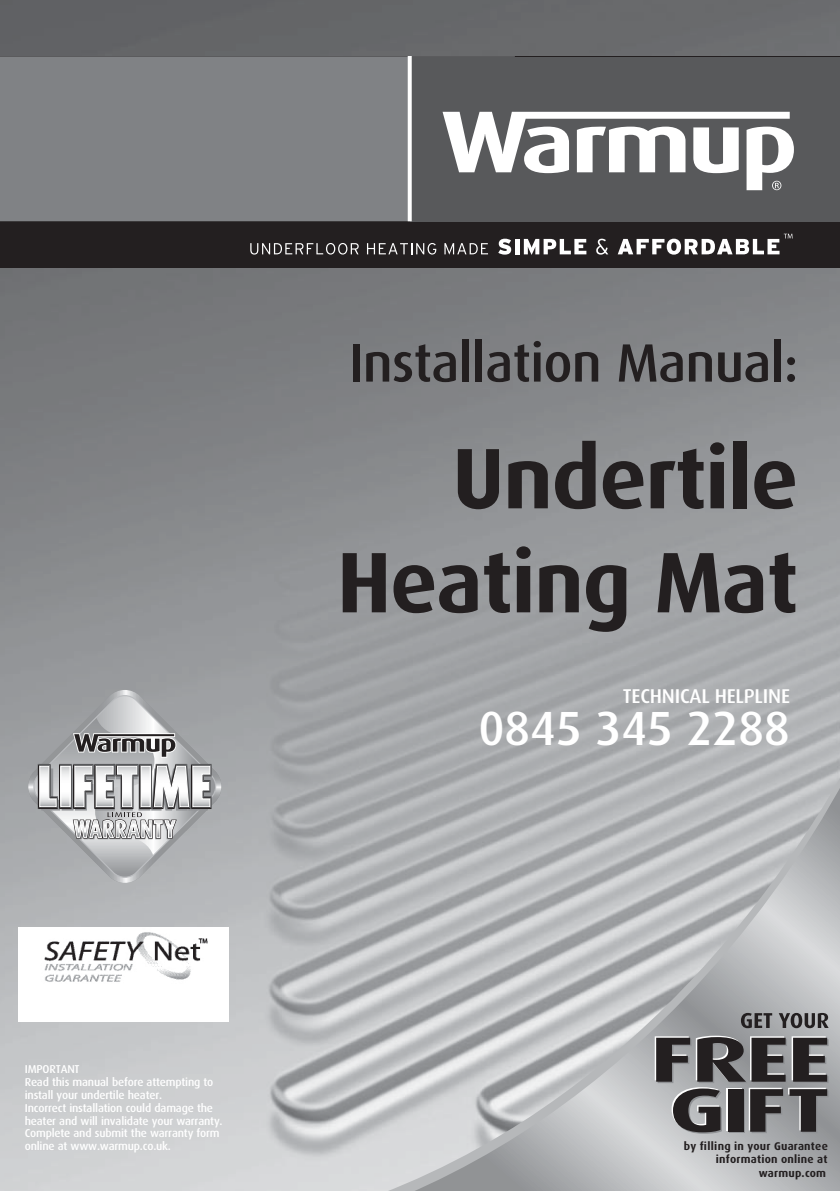
<style>
.page{position:relative;width:840px;height:1191px;background:#fff}
.page>*{position:absolute;margin:0;border:0;box-sizing:border-box;transform-origin:0 0}
.t1{font:700 86px/104px "Dax";letter-spacing:-.015em;color:#231f20;text-align:right}
.t2{font:500 54px "Dax";letter-spacing:-.015em;color:#231f20}
.t3{font:500 48px "Dax";letter-spacing:-.01em;color:#fff}
.t4{font:500 20px "Dax";letter-spacing:-.01em;color:#fff}
.t5{font:500 11.4px/12.8px "Dax";letter-spacing:-.015em;color:#fff}
.t6{font:700 11.2px/13.4px "Dax";letter-spacing:.02em;color:#231f20;text-align:right}
</style>
<div class="page">
<img style="left:0;top:0;width:839px;height:1191px">
<div style="left:0;top:221px;width:839px;height:47px;background:#231f20"></div>
<div style="left:0;top:57px;width:514px;height:164px;background:#808285"></div>
<div style="left:410px;top:57px;width:429px;height:164px;background:#58595b"></div>
<svg style="left:407px;top:57px;width:4px;height:164px"></svg>
<svg style="left:250px;top:243px;width:108px;height:11px"></svg>
<svg style="left:367px;top:243px;width:69px;height:11px"></svg>
<svg style="left:444px;top:243px;width:44px;height:12px"></svg>
<svg style="left:498px;top:239px;width:13px;height:16px"></svg>
<hr style="left:515px;top:239px;width:4px;height:15px;background:#fff">
<svg style="left:523px;top:239px;width:63px;height:16px"></svg>
<svg style="left:596px;top:239px;width:12px;height:16px"></svg>
<svg style="left:617px;top:234px;width:175px;height:21px"></svg>
<svg style="left:442px;top:111px;width:352px;height:80px"></svg>
<svg style="left:352px;top:726px;width:487px;height:465px;background:#b8babc"></svg>
<svg style="left:740px;top:1013px;width:31px;height:15px"></svg>
<svg style="left:778px;top:1013px;width:50px;height:15px"></svg>
<svg style="left:654px;top:1035px;width:174px;height:98px;background:#6c6b6d"></svg>
<svg style="left:369px;top:811px;width:15px;height:43px"></svg>
<div style="left:366px;top:808px;width:15px;height:43px;background:#9b9da0"></div>
<svg style="left:352px;top:808px;width:9px;height:46px"></svg>
<svg style="left:367px;top:810px;width:16px;height:42px"></svg>
<svg style="left:388px;top:808px;width:80px;height:46px;background:#aeb0b3"></svg>
<img style="left:19px;top:927px;width:209px;height:94px">
<svg style="left:26px;top:690px;width:195px;height:195px;background:#aeafb1"></svg>
<h2 class="t2" style="left:348px;top:337px;width:451px">Installation Manual:</h2>
<h1 class="t1" style="left:337px;top:431px;width:462px">Undertile<br>Heating Mat</h1>
<h3 class="t4" style="left:622px;top:686px;width:169px">TECHNICAL HELPLINE</h3>
<h3 class="t3" style="left:478px;top:705px;width:313px">0845 345 2288</h3>
<p class="t5" style="left:25px;top:1063px;width:199px">IMPORTANT<br>Read this manual before attempting to install your undertile heater.<br>Incorrect installation could damage the heater and will invalidate your warranty.<br>Complete and submit the warranty form online at www.warmup.co.uk.</p>
<p class="t6" style="left:683px;top:1139px;width:145px">by filling in your Guarantee information online at warmup.com</p>
</div>
